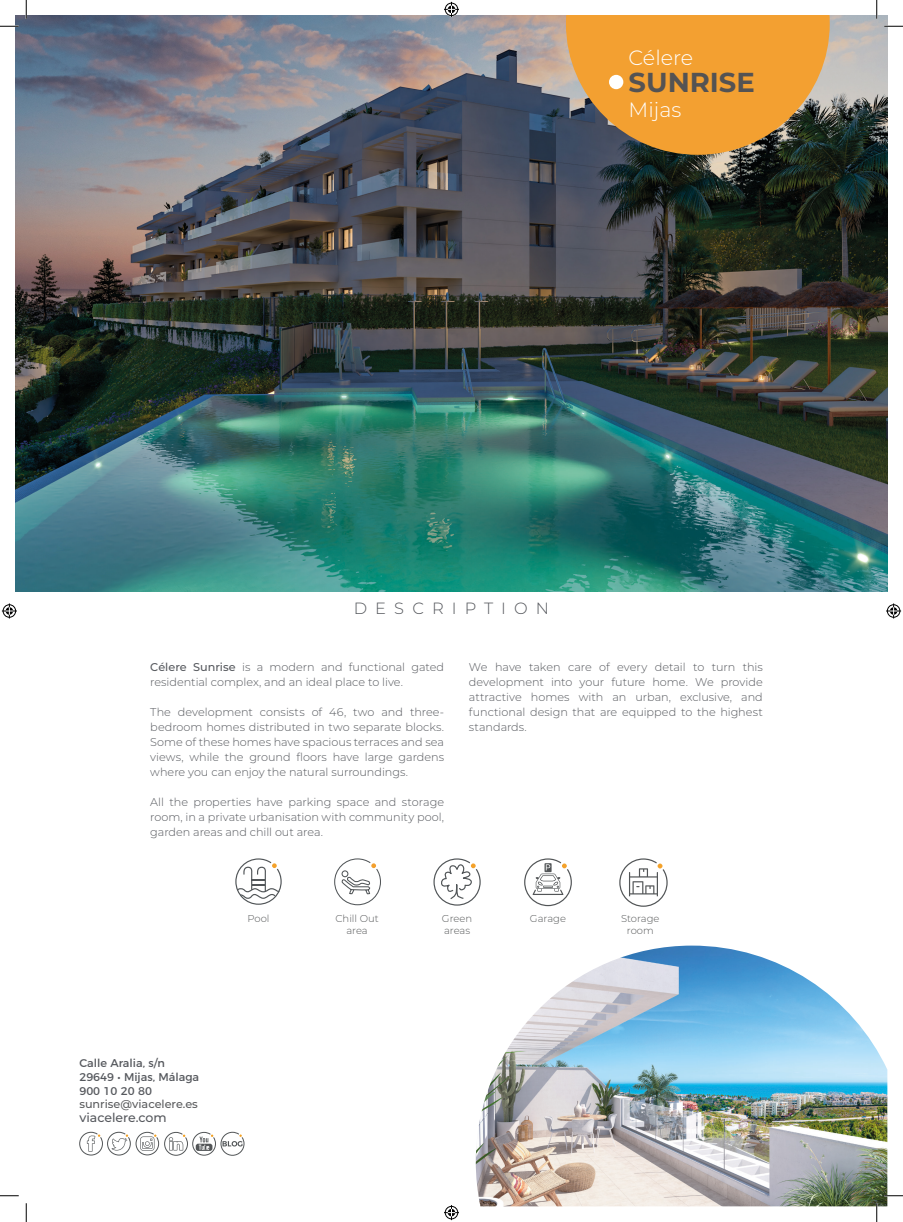
<style>
.page{position:relative;width:903px;height:1222px;background:#fff}
.page>*{position:absolute;margin:0;border:0;box-sizing:border-box;transform-origin:0 0}
.t1{font:700 27.38px "Montserrat";color:#545353}
.t2{font:300 20.75px "Montserrat";color:#fff}
.t3{font:300 16.25px "Montserrat";letter-spacing:.5em;color:#55585d}
.t4{font:500 12.5px "Montserrat";color:#55585d}
.t5{font:300 11.25px/15px "Montserrat";letter-spacing:-.005em;color:#55585d;text-align:justify}
.t6{font:11.25px "Montserrat";color:#55585d}
.t7{font:500 11.25px "Montserrat";color:#595a5c}
.t8{font:300 10px "Montserrat";color:#565859}
.s1{font-weight:500}
</style>
<div class="page">
<img style="left:16px;top:16px;width:871px;height:576px">
<svg style="left:566px;top:16px;width:264px;height:139px;background:#d2923a"></svg>
<div style="left:609px;top:75px;width:14px;height:14px;background:#fff;border-radius:50%"></div>
<svg style="left:79px;top:1132px;width:166px;height:24px"></svg>
<svg style="left:235px;top:858px;width:47px;height:47px"></svg>
<svg style="left:334px;top:858px;width:47px;height:48px"></svg>
<svg style="left:433px;top:858px;width:48px;height:48px"></svg>
<svg style="left:524px;top:858px;width:48px;height:48px"></svg>
<svg style="left:619px;top:858px;width:49px;height:49px"></svg>
<img style="left:476px;top:945px;width:411px;height:261px">
<svg style="left:0;top:25px;width:19px;height:2px"></svg>
<svg style="left:884px;top:25px;width:19px;height:2px"></svg>
<svg style="left:0;top:1195px;width:19px;height:1px"></svg>
<svg style="left:884px;top:1195px;width:19px;height:1px"></svg>
<svg style="left:25px;top:0;width:2px;height:19px"></svg>
<svg style="left:25px;top:1203px;width:2px;height:19px"></svg>
<svg style="left:876px;top:0;width:1px;height:19px"></svg>
<svg style="left:876px;top:1203px;width:1px;height:19px"></svg>
<svg style="left:444px;top:2px;width:15px;height:15px"></svg>
<svg style="left:444px;top:1205px;width:15px;height:15px"></svg>
<svg style="left:2px;top:603px;width:15px;height:15px"></svg>
<svg style="left:886px;top:603px;width:15px;height:15px"></svg>
<p class="t2" style="left:629px;top:43px;width:66px">Célere</p>
<p class="t1" style="left:629px;top:62px;width:128px">SUNRISE</p>
<p class="t2" style="left:629px;top:95px;width:54px">Mijas</p>
<p class="t3" style="left:354px;top:597px;width:197px">DESCRIPTION</p>
<p class="t5" style="left:150px;top:659px;width:295px"><span class="s1">Célere Sunrise</span> is a modern and functional gated residential complex, and an ideal place to live.</p>
<p class="t5" style="left:150px;top:704px;width:295px">The development consists of 46, two and three&shy;bedroom homes distributed in two separate blocks.<br>Some of these homes have spacious terraces and sea views, while the ground floors have large gardens where you can enjoy the natural surroundings.</p>
<p class="t5" style="left:150px;top:794px;width:295px">All the properties have parking space and storage room, in a private urbanisation with community pool, garden areas and chill out area.</p>
<p class="t5" style="left:469px;top:659px;width:295px">We have taken care of every detail to turn this development into your future home. We provide attractive homes with an urban, exclusive, and functional design that are equipped to the highest standards.</p>
<p class="t6" style="left:79px;top:1054px;width:87px">Calle Aralia, s/n</p>
<p class="t6" style="left:79px;top:1068px;width:121px">29649 • Mijas, Málaga</p>
<p class="t6" style="left:79px;top:1081px;width:74px">900 10 20 80</p>
<p class="t7" style="left:79px;top:1096px;width:120px">sunrise@viacelere.es</p>
<p class="t4" style="left:79px;top:1109px;width:89px">viacelere.com</p>
<p class="t8" style="left:247px;top:912px;width:24px">Pool</p>
<p class="t8" style="left:335px;top:912px;width:45px">Chill Out</p>
<p class="t8" style="left:346px;top:924px;width:23px">area</p>
<p class="t8" style="left:442px;top:912px;width:32px">Green</p>
<p class="t8" style="left:444px;top:924px;width:28px">areas</p>
<p class="t8" style="left:530px;top:912px;width:38px">Garage</p>
<p class="t8" style="left:621px;top:912px;width:40px">Storage</p>
<p class="t8" style="left:627px;top:924px;width:28px">room</p>
</div>
